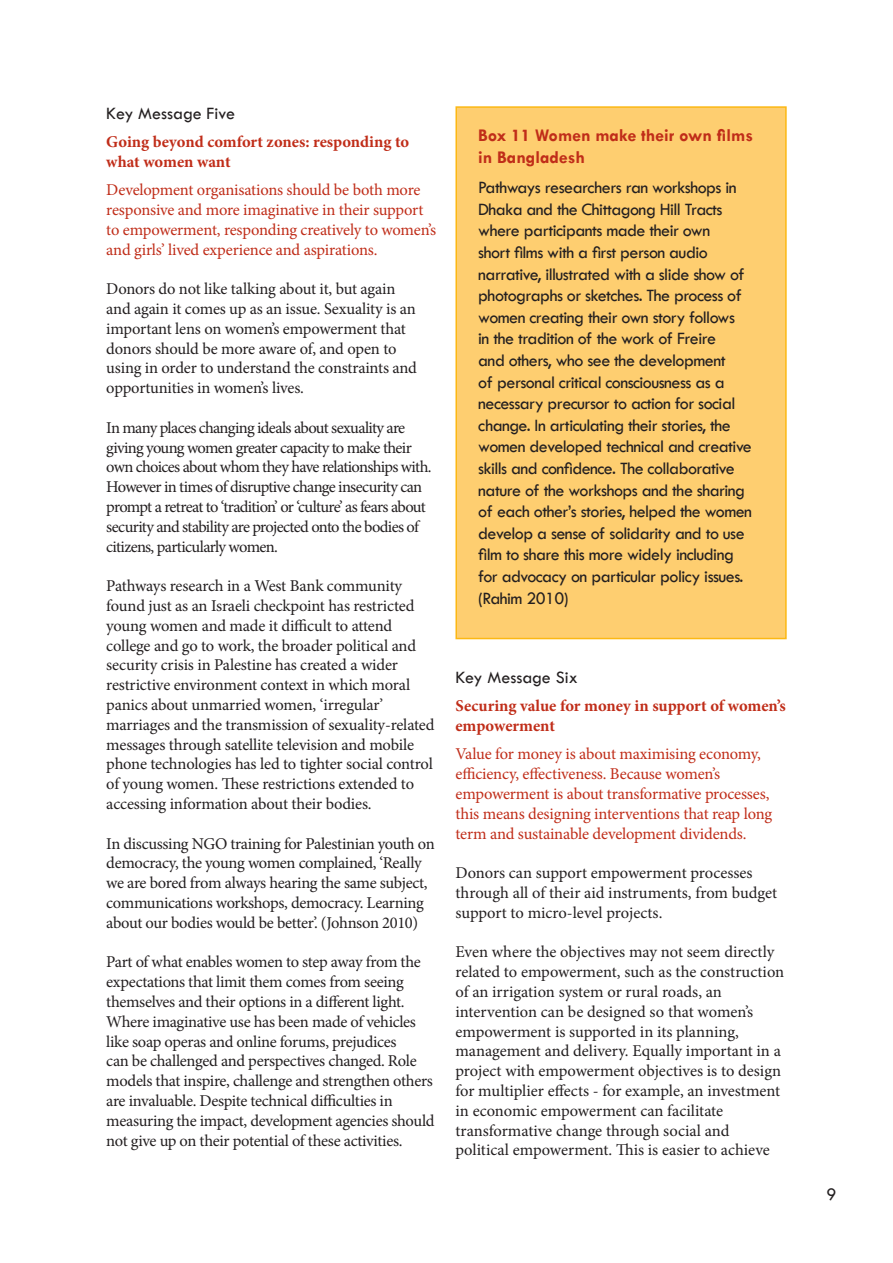
<style>
.page{position:relative;width:893px;height:1263px;background:#fff}
.page>*{position:absolute;margin:0;border:0;box-sizing:border-box;transform-origin:0 0}
.t1{font:18px/21.6px "Tw Cen";letter-spacing:-.03em;color:#231f20}
.t2{font:700 18px/21.6px "Tw Cen";color:#c02d19}
.t3{font:18px "Tw Cen";color:#231f20}
.t4{font:16.5px/19.8px "Minion Pro";letter-spacing:-.015em;color:#231f20}
.t5{font:16.5px/19.8px "Minion Pro";letter-spacing:-.015em;color:#c02d19}
.t6{font:16.5px/19.8px "Minion Pro";letter-spacing:-.045em;color:#231f20}
.t7{font:700 16.5px/19.8px "Minion Pro";color:#c02d19}
</style>
<div class="page">
<div style="left:456px;top:107px;width:330px;height:531px;background:#fece70"></div>
<div style="left:455px;top:106px;width:332px;height:533px;border:2px solid #fcb814"></div>
<p class="t3" style="left:106px;top:102px;width:130px">Key Message Five</p>
<p class="t7" style="left:106px;top:132px;width:304px">Going beyond comfort zones: responding to what women want</p>
<p class="t5" style="left:106px;top:180px;width:331px">Development organisations should be both more responsive and more imaginative in their support to empowerment, responding creatively to women’s and girls’ lived experience and aspirations.</p>
<p class="t4" style="left:106px;top:279px;width:312px">Donors do not like talking about it, but again and again it comes up as an issue. Sexuality is an important lens on women’s empowerment that donors should be more aware of, and open to using in order to understand the constraints and opportunities in women’s lives.</p>
<p class="t6" style="left:106px;top:418px;width:327px">In many places changing ideals about sexuality are giving young women greater capacity to make their own choices about whom they have relationships with.<br>However in times of disruptive change insecurity can prompt a retreat to ‘tradition’ or ‘culture’ as fears about security and stability are projected onto the bodies of citizens, particularly women.</p>
<p class="t4" style="left:106px;top:576px;width:330px">Pathways research in a West Bank community found just as an Israeli checkpoint has restricted young women and made it difficult to attend college and go to work, the broader political and security crisis in Palestine has created a wider restrictive environment context in which moral panics about unmarried women, ‘irregular’ marriages and the transmission of sexuality-related messages through satellite television and mobile phone technologies has led to tighter social control of young women. These restrictions extended to accessing information about their bodies.</p>
<p class="t4" style="left:106px;top:833px;width:330px">In discussing NGO training for Palestinian youth on democracy, the young women complained, ‘Really we are bored from always hearing the same subject, communications workshops, democracy. Learning about our bodies would be better’. (Johnson 2010)</p>
<p class="t4" style="left:106px;top:952px;width:330px">Part of what enables women to step away from the expectations that limit them comes from seeing themselves and their options in a different light.<br>Where imaginative use has been made of vehicles like soap operas and online forums, prejudices<br>can be challenged and perspectives changed. Role models that inspire, challenge and strengthen others are invaluable. Despite technical difficulties in measuring the impact, development agencies should not give up on their potential of these activities.</p>
<p class="t2" style="left:478px;top:125px;width:276px">Box 11 Women make their own films in Bangladesh</p>
<p class="t1" style="left:478px;top:177px;width:275px">Pathways researchers ran workshops in Dhaka and the Chittagong Hill Tracts where participants made their own<br>short films with a first person audio narrative, illustrated with a slide show of photographs or sketches. The process of women creating their own story follows<br>in the tradition of the work of Freire<br>and others, who see the development<br>of personal critical consciousness as a necessary precursor to action for social change. In articulating their stories, the women developed technical and creative skills and confidence. The collaborative nature of the workshops and the sharing of each other’s stories, helped the women develop a sense of solidarity and to use film to share this more widely including for advocacy on particular policy issues. (Rahim 2010)</p>
<p class="t3" style="left:455px;top:666px;width:124px">Key Message Six</p>
<p class="t7" style="left:455px;top:696px;width:332px">Securing value for money in support of women’s empowerment</p>
<p class="t5" style="left:455px;top:744px;width:318px">Value for money is about maximising economy, efficiency, effectiveness. Because women’s empowerment is about transformative processes, this means designing interventions that reap long term and sustainable development dividends.</p>
<p class="t4" style="left:455px;top:863px;width:323px">Donors can support empowerment processes through all of their aid instruments, from budget support to micro-level projects.</p>
<p class="t4" style="left:455px;top:942px;width:330px">Even where the objectives may not seem directly related to empowerment, such as the construction of an irrigation system or rural roads, an intervention can be designed so that women’s empowerment is supported in its planning, management and delivery. Equally important in a project with empowerment objectives is to design for multiplier effects - for example, an investment in economic empowerment can facilitate transformative change through social and political empowerment. This is easier to achieve</p>
<p class="t1" style="left:826px;top:1184px;width:11px">9</p>
</div>
